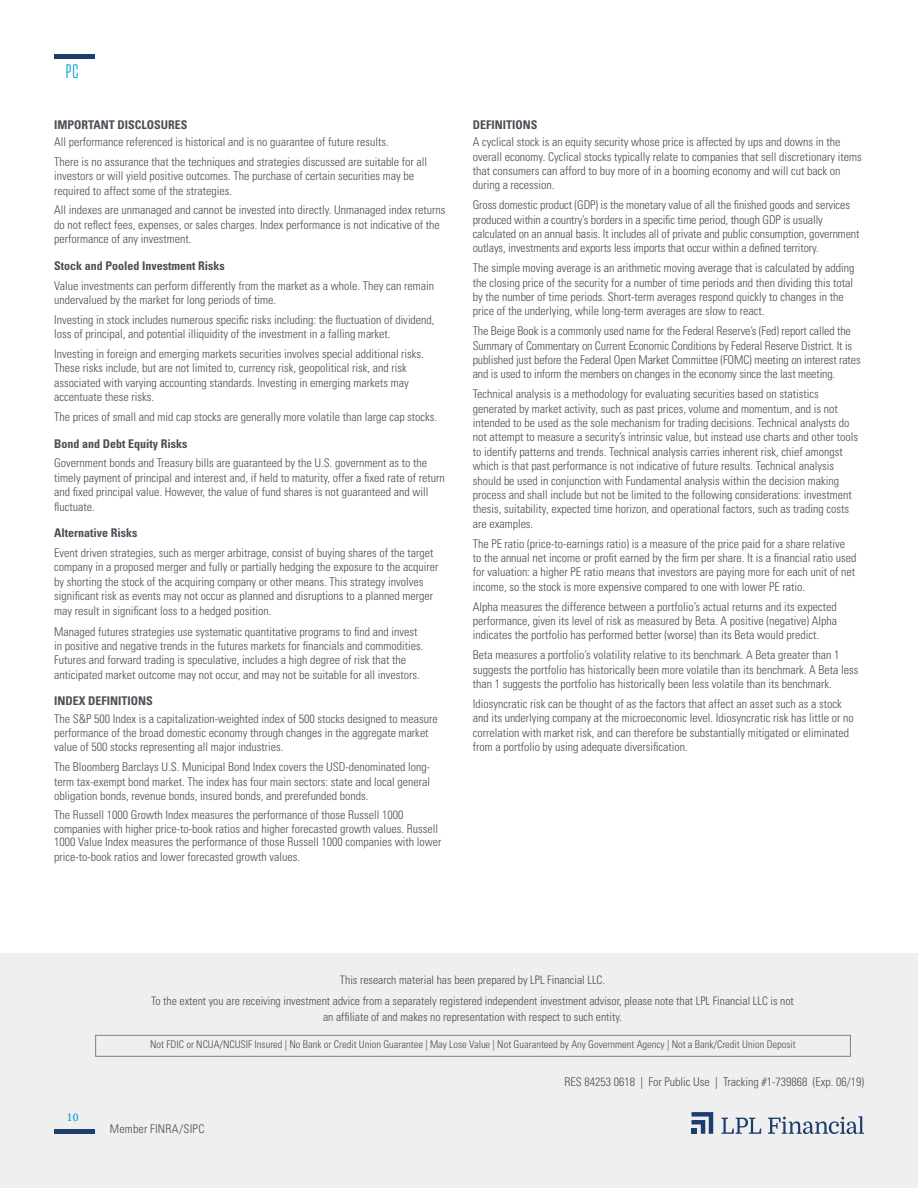
<style>
.page{position:relative;width:918px;height:1188px;background:#fff}
.page>*{position:absolute;margin:0;border:0;box-sizing:border-box;transform-origin:0 0}
.t1{font:19.5px "Tungsten Narrow";color:#009ade}
.t2{font:300 condensed 12px/14.4px "Univers LT Std";color:#484f55}
.t3{font:700 condensed 12px "Univers LT Std";color:#484f55}
.t4{font:500 12px "Minion Pro";color:#009ade}
.t5{font:300 condensed 11.7px/21.5px "Univers LT Std";color:#484f55;text-align:center}
.t6{font:300 condensed 10.5px "Univers LT Std";color:#484f55}
</style>
<div class="page">
<div style="left:0;top:1045px;width:918px;height:143px;background:#efeff0"></div>
<hr style="left:54px;top:1130px;width:40px;height:4px;background:#1b3e6f">
<hr style="left:54px;top:54px;width:40px;height:4px;background:#1b3e6f">
<svg style="left:692px;top:1112px;width:21px;height:22px"></svg>
<svg style="left:721px;top:1118px;width:40px;height:16px"></svg>
<svg style="left:768px;top:1116px;width:96px;height:18px"></svg>
<div style="left:0;top:954px;width:918px;height:142px;background:#efeff0"></div>
<div style="left:95px;top:1035px;width:756px;height:22px;border:1px solid #807f83"></div>
<h1 class="t1" style="left:66px;top:62px;width:14px">PC</h1>
<p class="t3" style="left:54px;top:117px;width:135px">IMPORTANT DISCLOSURES</p>
<p class="t2" style="left:54px;top:132px;width:375px;line-height:19.8px">All performance referenced is historical and is no guarantee of future results.<br>There is no assurance that the techniques and strategies discussed are suitable for all</p>
<p class="t2" style="left:54px;top:169px;width:361px">investors or will yield positive outcomes. The purchase of certain securities may be required to affect some of the strategies.</p>
<p class="t2" style="left:54px;top:203px;width:393px">All indexes are unmanaged and cannot be invested into directly. Unmanaged index returns do not reflect fees, expenses, or sales charges. Index performance is not indicative of the performance of any investment.</p>
<p class="t3" style="left:54px;top:258px;width:172px">Stock and Pooled Investment Risks</p>
<p class="t2" style="left:54px;top:278px;width:382px">Value investments can perform differently from the market as a whole. They can remain undervalued by the market for long periods of time.</p>
<p class="t2" style="left:54px;top:312px;width:382px">Investing in stock includes numerous specific risks including: the fluctuation of dividend, loss of principal, and potential illiquidity of the investment in a falling market.</p>
<p class="t2" style="left:54px;top:347px;width:371px">Investing in foreign and emerging markets securities involves special additional risks.<br>These risks include, but are not limited to, currency risk, geopolitical risk, and risk associated with varying accounting standards. Investing in emerging markets may accentuate these risks.</p>
<p class="t2" style="left:54px;top:410px;width:385px">The prices of small and mid cap stocks are generally more volatile than large cap stocks.</p>
<p class="t3" style="left:54px;top:436px;width:135px">Bond and Debt Equity Risks</p>
<p class="t2" style="left:54px;top:456px;width:392px">Government bonds and Treasury bills are guaranteed by the U.S. government as to the timely payment of principal and interest and, if held to maturity, offer a fixed rate of return and fixed principal value. However, the value of fund shares is not guaranteed and will fluctuate.</p>
<p class="t3" style="left:54px;top:526px;width:85px">Alternative Risks</p>
<p class="t2" style="left:54px;top:546px;width:386px">Event driven strategies, such as merger arbitrage, consist of buying shares of the target company in a proposed merger and fully or partially hedging the exposure to the acquirer by shorting the stock of the acquiring company or other means. This strategy involves significant risk as events may not occur as planned and disruptions to a planned merger may result in significant loss to a hedged position.</p>
<p class="t2" style="left:54px;top:624px;width:371px">Managed futures strategies use systematic quantitative programs to find and invest in positive and negative trends in the futures markets for financials and commodities.<br>Futures and forward trading is speculative, includes a high degree of risk that the anticipated market outcome may not occur, and may not be suitable for all investors.</p>
<p class="t3" style="left:54px;top:694px;width:100px">INDEX DEFINITIONS</p>
<p class="t2" style="left:54px;top:711px;width:385px">The S&amp;P 500 Index is a capitalization-weighted index of 500 stocks designed to measure performance of the broad domestic economy through changes in the aggregate market value of 500 stocks representing all major industries.</p>
<p class="t2" style="left:54px;top:760px;width:377px;text-align:justify">The Bloomberg Barclays U.S. Municipal Bond Index covers the USD-denominated long&shy;term tax-exempt bond market. The index has four main sectors: state and local general obligation bonds, revenue bonds, insured bonds, and prerefunded bonds.</p>
<p class="t2" style="left:54px;top:808px;width:389px;line-height:14px">The Russell 1000 Growth Index measures the performance of those Russell 1000 companies with higher price-to-book ratios and higher forecasted growth values. Russell 1000 Value Index measures the performance of those Russell 1000 companies with lower price-to-book ratios and lower forecasted growth values.</p>
<p class="t3" style="left:473px;top:117px;width:66px">DEFINITIONS</p>
<p class="t2" style="left:473px;top:135px;width:391px">A cyclical stock is an equity security whose price is affected by ups and downs in the overall economy. Cyclical stocks typically relate to companies that sell discretionary items that consumers can afford to buy more of in a booming economy and will cut back on during a recession.</p>
<p class="t2" style="left:473px;top:198px;width:388px">Gross domestic product (GDP) is the monetary value of all the finished goods and services produced within a country’s borders in a specific time period, though GDP is usually calculated on an annual basis. It includes all of private and public consumption, government outlays, investments and exports less imports that occur within a defined territory.</p>
<p class="t2" style="left:473px;top:261px;width:383px">The simple moving average is an arithmetic moving average that is calculated by adding the closing price of the security for a number of time periods and then dividing this total by the number of time periods. Short-term averages respond quickly to changes in the price of the underlying, while long-term averages are slow to react.</p>
<p class="t2" style="left:473px;top:324px;width:390px">The Beige Book is a commonly used name for the Federal Reserve’s (Fed) report called the Summary of Commentary on Current Economic Conditions by Federal Reserve District. It is published just before the Federal Open Market Committee (FOMC) meeting on interest rates and is used to inform the members on changes in the economy since the last meeting.</p>
<p class="t2" style="left:473px;top:387px;width:387px">Technical analysis is a methodology for evaluating securities based on statistics generated by market activity, such as past prices, volume and momentum, and is not intended to be used as the sole mechanism for trading decisions. Technical analysts do not attempt to measure a security’s intrinsic value, but instead use charts and other tools to identify patterns and trends. Technical analysis carries inherent risk, chief amongst which is that past performance is not indicative of future results. Technical analysis should be used in conjunction with Fundamental analysis within the decision making process and shall include but not be limited to the following considerations: investment thesis, suitability, expected time horizon, and operational factors, such as trading costs are examples.</p>
<p class="t2" style="left:473px;top:536px;width:385px">The PE ratio (price-to-earnings ratio) is a measure of the price paid for a share relative to the annual net income or profit earned by the firm per share. It is a financial ratio used for valuation: a higher PE ratio means that investors are paying more for each unit of net income, so the stock is more expensive compared to one with lower PE ratio.</p>
<p class="t2" style="left:473px;top:599px;width:366px;text-align:justify">Alpha measures the difference between a portfolio’s actual returns and its expected performance, given its level of risk as measured by Beta. A positive (negative) Alpha indicates the portfolio has performed better (worse) than its Beta would predict.</p>
<p class="t2" style="left:473px;top:648px;width:387px">Beta measures a portfolio’s volatility relative to its benchmark. A Beta greater than 1 suggests the portfolio has historically been more volatile than its benchmark. A Beta less than 1 suggests the portfolio has historically been less volatile than its benchmark.</p>
<p class="t2" style="left:473px;top:696px;width:383px">Idiosyncratic risk can be thought of as the factors that affect an asset such as a stock and its underlying company at the microeconomic level. Idiosyncratic risk has little or no correlation with market risk, and can therefore be substantially mitigated or eliminated from a portfolio by using adequate diversification.</p>
<p class="t5" style="left:151px;top:969px;width:644px">This research material has been prepared by LPL Financial LLC.<br>To the extent you are receiving investment advice from a separately registered independent investment advisor, please note that LPL Financial LLC is not</p>
<p class="t5" style="left:323px;top:1007px;width:300px">an affiliate of and makes no representation with respect to such entity.</p>
<p class="t6" style="left:150px;top:1038px;width:647px">Not FDIC or NCUA/NCUSIF Insured | No Bank or Credit Union Guarantee | May Lose Value | Not Guaranteed by Any Government Agency | Not a Bank/Credit Union Deposit</p>
<p class="t4" style="left:67px;top:1109px;width:13px">10</p>
<p class="t2" style="left:110px;top:1122px;width:96px">Member FINRA/SIPC</p>
<p class="t2" style="left:565px;top:1074px;width:301px">RES 84253 0618 | For Public Use | Tracking #1-739868 (Exp. 06/19)</p>
</div>
